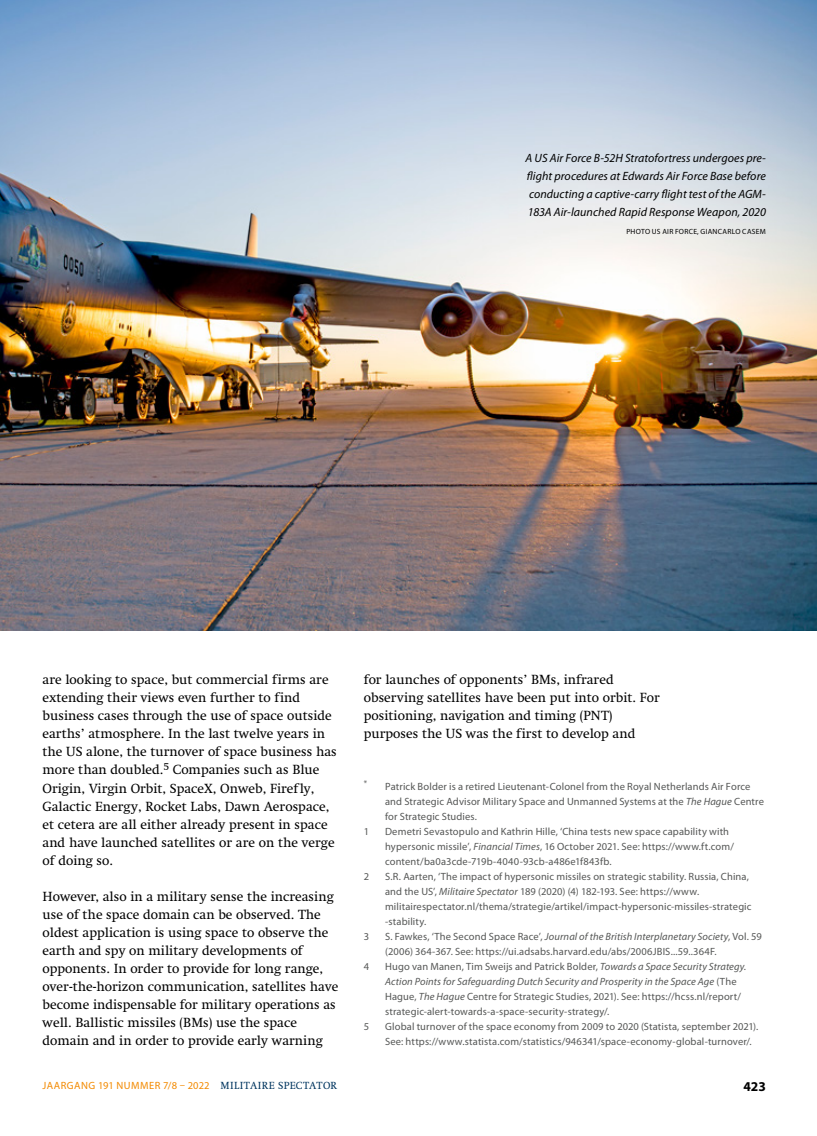
<style>
.page{position:relative;width:817px;height:1136px;background:#fff}
.page>*{position:absolute;margin:0;border:0;box-sizing:border-box;transform-origin:0 0}
.t1{font:13.5px/18px "Swift LT Std";color:#000}
.t2{font:700 13.5px "Myriad Pro";color:#000}
.t3{font:italic 12px/18px "Myriad Pro";letter-spacing:.005em;color:#000;text-align:justify}
.t4{font:10.5px/15px "Myriad Pro";letter-spacing:.01em;color:#555756}
.t5{font:10.5px "Myriad Pro";letter-spacing:.045em;color:#f38a00}
.t6{font:7.5px "Myriad Pro";letter-spacing:.035em;color:#000}
.s1{font-style:italic}
.s2{font-family:"Swift LT Std";color:#00355f}
</style>
<div class="page">
<img style="left:0;top:0;width:816px;height:630px">
<p class="t3" style="left:525px;top:149px;width:242px">A US Air Force B-52H Stratofortress undergoes pre&shy;flight procedures at Edwards Air Force Base before conducting a captive-carry flight test of the AGM-183A Air-launched Rapid Response Weapon, 2020</p>
<p class="t6" style="left:626px;top:227px;width:141px">PHOTO US AIR FORCE, GIANCARLO CASEM</p>
<p class="t1" style="left:43px;top:671px;width:296px">are looking to space, but commercial firms are extending their views even further to find business cases through the use of space outside earths’ atmosphere. In the last twelve years in the US alone, the turnover of space business has more than doubled.<sup>5</sup> Companies such as Blue Origin, Virgin Orbit, SpaceX, Onweb, Firefly, Galactic Energy, Rocket Labs, Dawn Aerospace, et cetera are all either already present in space and have launched satellites or are on the verge of doing so.</p>
<p class="t1" style="left:43px;top:887px;width:297px">However, also in a military sense the increasing use of the space domain can be observed. The oldest application is using space to observe the earth and spy on military developments of opponents. In order to provide for long range, over-the-horizon communication, satellites have become indispensable for military operations as well. Ballistic missiles (BMs) use the space domain and in order to provide early warning</p>
<p class="t1" style="left:364px;top:671px;width:297px">for launches of opponents’ BMs, infrared observing satellites have been put into orbit. For positioning, navigation and timing (PNT) purposes the US was the first to develop and</p>
<p class="t4" style="left:364px;top:778px;width:388px"><sup>*</sup> Patrick Bolder is a retired Lieutenant-Colonel from the Royal Netherlands Air Force</p>
<p class="t4" style="left:385px;top:793px;width:380px">and Strategic Advisor Military Space and Unmanned Systems at the <span class="s1">The Hague</span> Centre</p>
<p class="t4" style="left:385px;top:808px;width:93px">for Strategic Studies.</p>
<p class="t4" style="left:364px;top:823px;width:7px">1</p>
<p class="t4" style="left:385px;top:823px;width:350px">Demetri Sevastopulo and Kathrin Hille, ‘China tests new space capability with hypersonic missile’, <span class="s1">Financial Times</span>, 16 October 2021. See: https://www.ft.com/ content/ba0a3cde-719b-4040-93cb-a486e1f843fb.</p>
<p class="t4" style="left:364px;top:868px;width:7px">2</p>
<p class="t4" style="left:385px;top:868px;width:368px">S.R. Aarten, ‘The impact of hypersonic missiles on strategic stability. Russia, China, and the US’, <span class="s1">Militaire Spectator</span> 189 (2020) (4) 182-193. See: https://www. militairespectator.nl/thema/strategie/artikel/impact-hypersonic-missiles-strategic -stability.</p>
<p class="t4" style="left:364px;top:928px;width:7px">3</p>
<p class="t4" style="left:385px;top:928px;width:378px">S. Fawkes, ‘The Second Space Race’, <span class="s1">Journal of the British Interplanetary Society</span>, Vol. 59 (2006) 364-367. See: https://ui.adsabs.harvard.edu/abs/2006JBIS...59..364F.</p>
<p class="t4" style="left:364px;top:958px;width:7px">4</p>
<p class="t4" style="left:385px;top:958px;width:363px">Hugo van Manen, Tim Sweijs and Patrick Bolder, <span class="s1">Towards a Space Security Strategy.<br>Action Points for Safeguarding Dutch Security and Prosperity in the Space Age</span> (The Hague, <span class="s1">The Hague</span> Centre for Strategic Studies, 2021). See: https://hcss.nl/report/ strategic-alert-towards-a-space-security-strategy/.</p>
<p class="t4" style="left:364px;top:1018px;width:7px">5</p>
<p class="t4" style="left:385px;top:1018px;width:374px">Global turnover of the space economy from 2009 to 2020 (Statista, september 2021).<br>See: https://www.statista.com/statistics/946341/space-economy-global-turnover/.</p>
<p class="t5" style="left:43px;top:1078px;width:296px">JAARGANG 191 NUMMER 7/8 – 2022 <span class="s2">MILITAIRE SPECTATOR</span></p>
<p class="t2" style="left:743px;top:1077px;width:24px">423</p>
</div>
